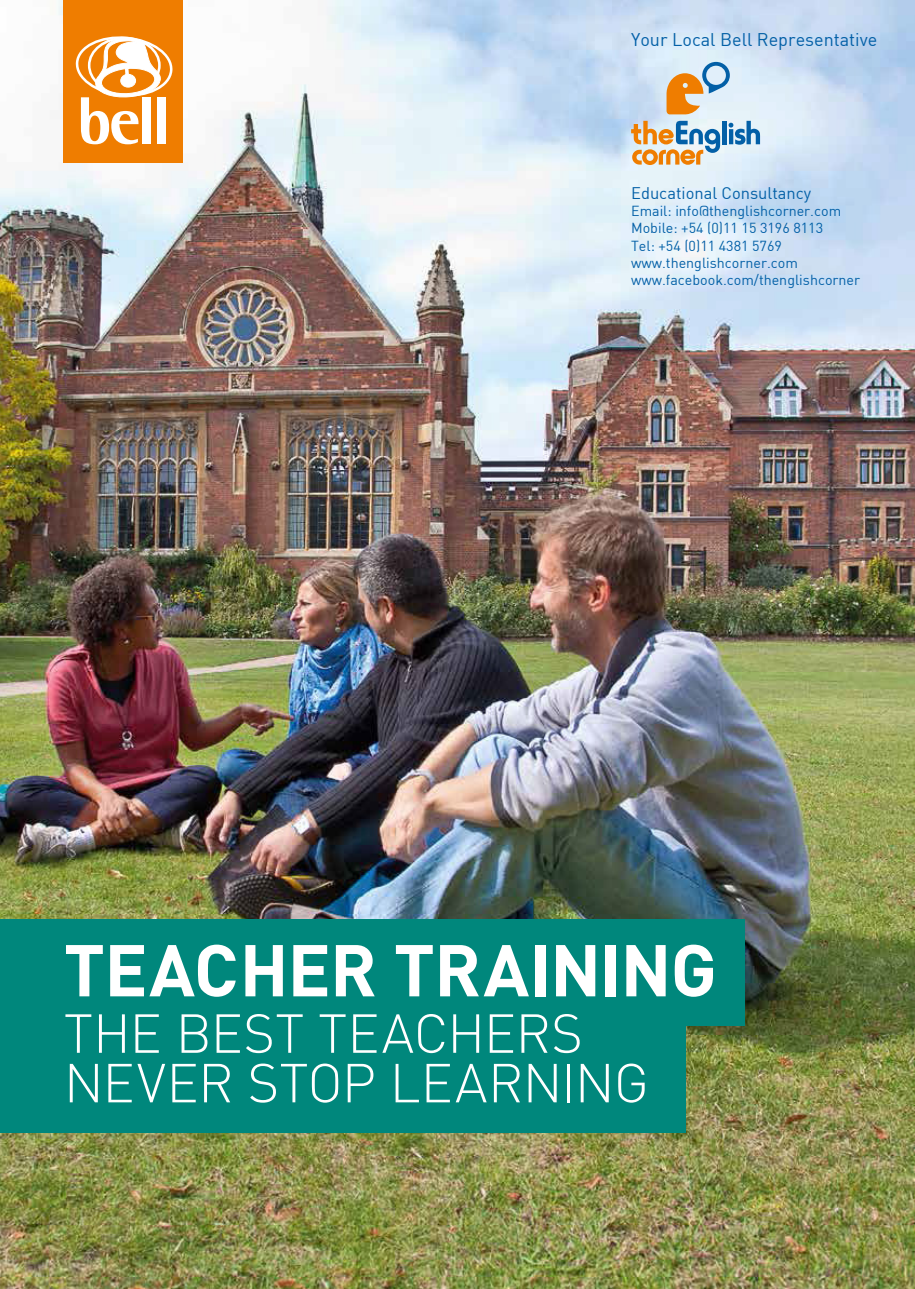
<style>
.page{position:relative;width:915px;height:1289px;background:#fff}
.page>*{position:absolute;margin:0;border:0;box-sizing:border-box;transform-origin:0 0}
.t1{font:700 72px "DIN";letter-spacing:-.015em;color:#fff}
.t2{font:300 54px/49.5px "DIN";letter-spacing:-.01em;color:#fff}
.t3{font:18px "DIN";color:#0360a7}
.t4{font:16.5px "DIN";color:#0360a7}
.t5{font:14.25px/17.1px "DIN";color:#0360a7}
</style>
<div class="page">
<img style="left:0;top:0;width:914px;height:1288px">
<div style="left:0;top:918px;width:744px;height:107px;background:#00877c"></div>
<div style="left:0;top:985px;width:685px;height:147px;background:#00877c"></div>
<div style="left:64px;top:0;width:119px;height:162px;background:#ef7d00"></div>
<svg style="left:75px;top:36px;width:97px;height:108px"></svg>
<svg style="left:666px;top:62px;width:63px;height:52px;background:#cfbca0"></svg>
<div style="left:721px;top:121px;width:5px;height:23px;background:#0360a7"></div>
<svg style="left:728px;top:121px;width:31px;height:24px"></svg>
<svg style="left:631px;top:121px;width:89px;height:44px;background:#c6baa5"></svg>
<p class="t3" style="left:631px;top:28px;width:248px">Your Local Bell Representative</p>
<p class="t4" style="left:631px;top:183px;width:182px">Educational Consultancy</p>
<p class="t5" style="left:631px;top:202px;width:230px">Email: info@thenglishcorner.com<br>Mobile: +54 (0)11 15 3196 8113<br>Tel: +54 (0)11 4381 5769 www.thenglishcorner.com www.facebook.com/thenglishcorner</p>
<h1 class="t1" style="left:64px;top:923px;width:654px">TEACHER TRAINING</h1>
<h2 class="t2" style="left:64px;top:1008px;width:586px">THE BEST TEACHERS<br>NEVER STOP LEARNING</h2>
</div>
